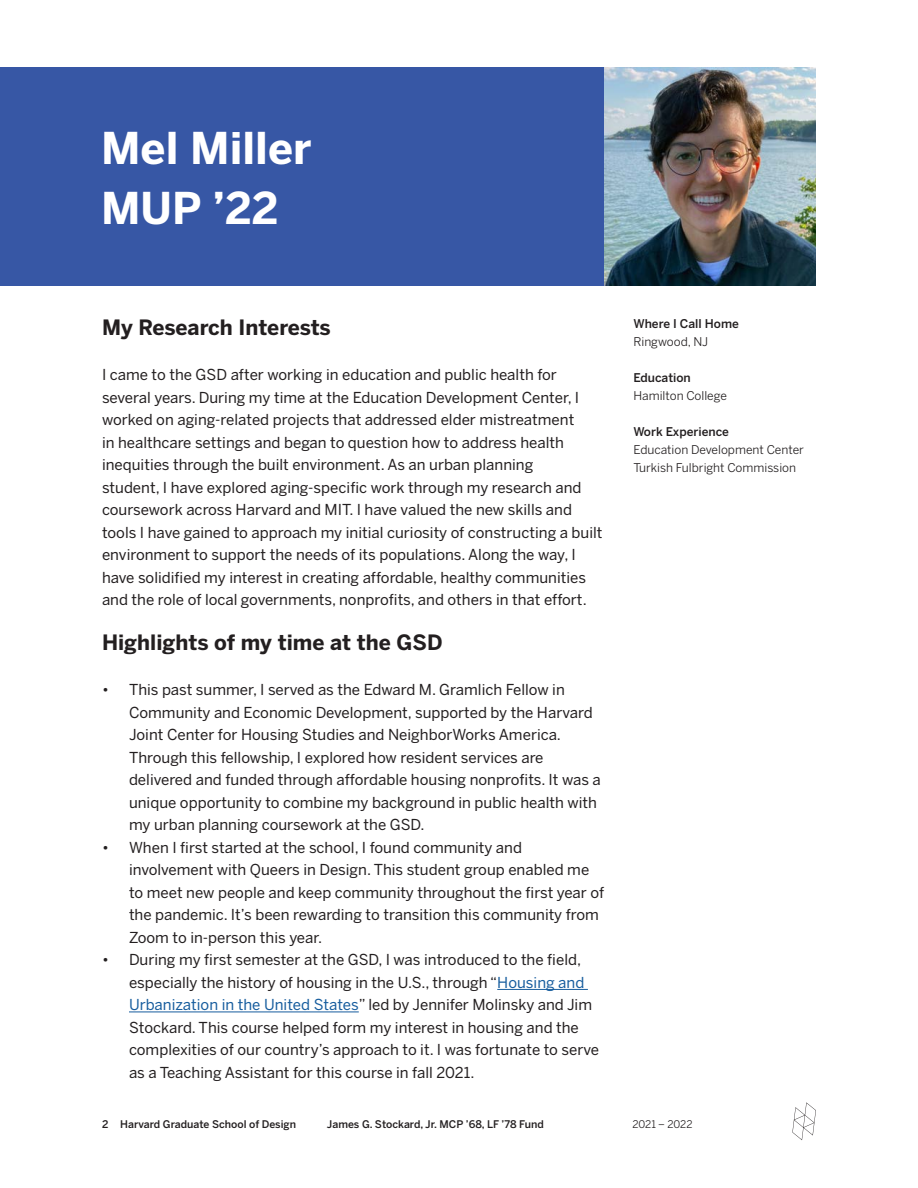
<style>
.page{position:relative;width:918px;height:1188px;background:#fff}
.page>*{position:absolute;margin:0;border:0;box-sizing:border-box;transform-origin:0 0}
.Title__White_Bold{font:700 43.5px "Benton Sans";color:#fff}
.H1__Black_Bold{font:700 21px "Benton Sans";color:#231f20}
.t1{font:15px/22.5px "Benton Sans";color:#231f20}
.Sidebar{font:12px "Benton Sans";color:#231f20}
.Sidebar-2{font:500 12px "Benton Sans";color:#231f20}
.t2{font:500 10.5px "Benton Sans";color:#231f20}
.t3{font:10.5px "Benton Sans";letter-spacing:-.01em;color:#231f20}
.s1{color:#175d9e}
</style>
<div class="page">
<svg style="left:792px;top:1102px;width:24px;height:38px"></svg>
<div style="left:0;top:68px;width:633px;height:218px;background:#3757a5"></div>
<hr style="left:497px;top:989px;width:91px;height:1px;background:#175d9e">
<hr style="left:129px;top:1012px;width:230px;height:1px;background:#175d9e">
<img style="left:604px;top:68px;width:212px;height:218px">
<p class="Title__White_Bold" style="left:101px;top:122px;width:212px">Mel Miller</p>
<p class="Title__White_Bold" style="left:101px;top:182px;width:179px">MUP ’22</p>
<p class="H1__Black_Bold" style="left:102px;top:315px;width:230px">My Research Interests</p>
<p class="t1" style="left:102px;top:364px;width:502px">I came to the GSD after working in education and public health for several years. During my time at the Education Development Center, I worked on aging-related projects that addressed elder mistreatment<br>in healthcare settings and began to question how to address health inequities through the built environment. As an urban planning<br>student, I have explored aging-specific work through my research and coursework across Harvard and MIT. I have valued the new skills and tools I have gained to approach my initial curiosity of constructing a built environment to support the needs of its populations. Along the way, I have solidified my interest in creating affordable, healthy communities and the role of local governments, nonprofits, and others in that effort.</p>
<p class="H1__Black_Bold" style="left:102px;top:630px;width:342px">Highlights of my time at the GSD</p>
<p class="t1" style="left:129px;top:679px;width:473px;text-indent:-27px">• This past summer, I served as the Edward M. Gramlich Fellow in Community and Economic Development, supported by the Harvard Joint Center for Housing Studies and NeighborWorks America.<br>Through this fellowship, I explored how resident services are delivered and funded through affordable housing nonprofits. It was a unique opportunity to combine my background in public health with my urban planning coursework at the GSD.</p>
<p class="t1" style="left:129px;top:837px;width:477px;text-indent:-27px">• When I first started at the school, I found community and involvement with Queers in Design. This student group enabled me to meet new people and keep community throughout the first year of the pandemic. It’s been rewarding to transition this community from Zoom to in-person this year.</p>
<p class="t1" style="left:129px;top:949px;width:472px;text-indent:-27px">• During my first semester at the GSD, I was introduced to the field, especially the history of housing in the U.S., through “<span class="s1">Housing and Urbanization in the United States</span>” led by Jennifer Molinsky and Jim Stockard. This course helped form my interest in housing and the complexities of our country’s approach to it. I was fortunate to serve as a Teaching Assistant for this course in fall 2021.</p>
<p class="Sidebar-2" style="left:633px;top:317px;width:107px">Where I Call Home</p>
<p class="Sidebar" style="left:633px;top:335px;width:76px">Ringwood, NJ</p>
<p class="Sidebar-2" style="left:633px;top:371px;width:59px">Education</p>
<p class="Sidebar" style="left:633px;top:389px;width:95px">Hamilton College</p>
<p class="Sidebar-2" style="left:633px;top:425px;width:97px">Work Experience</p>
<p class="Sidebar" style="left:633px;top:443px;width:172px">Education Development Center</p>
<p class="Sidebar" style="left:633px;top:461px;width:164px">Turkish Fulbright Commission</p>
<p class="t2" style="left:102px;top:1119px;width:196px">2 Harvard Graduate School of Design</p>
<p class="t2" style="left:327px;top:1118px;width:218px">James G. Stockard, Jr. MCP ’68, LF ’78 Fund</p>
<p class="t3" style="left:632px;top:1118px;width:62px">2021 – 2022</p>
</div>
